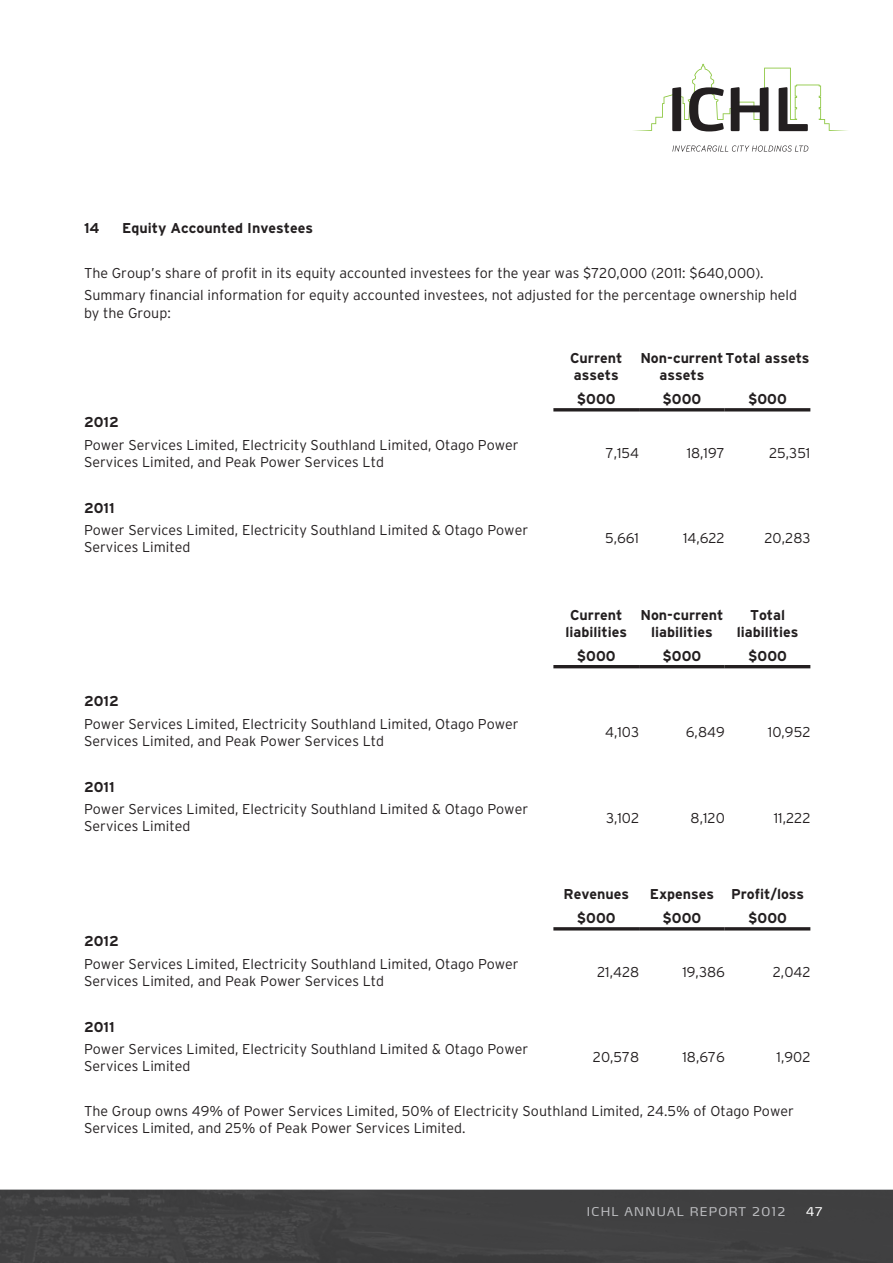
<style>
.page{position:relative;width:893px;height:1263px;background:#fff}
.page>*{position:absolute;margin:0;border:0;box-sizing:border-box;transform-origin:0 0}
.t1{font:300 14.25px/17.1px "Interstate";color:#231f20}
.t2{font:700 14.25px/17.1px "Interstate";color:#231f20;text-align:center}
.t3{font:12px "Max LF";letter-spacing:.1em;color:#bcbdc0}
.t4{font:12px "Max LF";color:#fff}
</style>
<div class="page">
<div style="left:0;top:1189px;width:893px;height:74px;background:#404041"></div>
<svg style="left:633px;top:64px;width:215px;height:67px"></svg>
<svg style="left:672px;top:145px;width:136px;height:7px"></svg>
<hr style="left:553px;top:408px;width:86px;height:3px;background:#231f20">
<hr style="left:639px;top:408px;width:86px;height:3px;background:#231f20">
<hr style="left:725px;top:408px;width:85px;height:3px;background:#231f20">
<hr style="left:553px;top:665px;width:86px;height:3px;background:#231f20">
<hr style="left:639px;top:665px;width:86px;height:3px;background:#231f20">
<hr style="left:725px;top:665px;width:85px;height:3px;background:#231f20">
<hr style="left:553px;top:927px;width:86px;height:3px;background:#231f20">
<hr style="left:639px;top:927px;width:86px;height:3px;background:#231f20">
<hr style="left:725px;top:927px;width:85px;height:3px;background:#231f20">
<p class="t2" style="left:84px;top:220px;width:17px">14</p>
<p class="t2" style="left:122px;top:220px;width:192px">Equity Accounted Investees</p>
<p class="t1" style="left:84px;top:262px;width:714px;line-height:22.4px">The Group’s share of profit in its equity accounted investees for the year was $720,000 (2011: $640,000).<br>Summary financial information for equity accounted investees, not adjusted for the percentage ownership held</p>
<p class="t1" style="left:84px;top:304px;width:88px">by the Group:</p>
<p class="t2" style="left:570px;top:350px;width:54px;text-align:left">Current assets</p>
<p class="t2" style="left:659px;top:350px;width:152px;text-align:left;text-indent:-19px">Non-currentTotal assets assets</p>
<p class="t2" style="left:577px;top:390px;width:40px">$000</p>
<p class="t2" style="left:662px;top:390px;width:40px">$000</p>
<p class="t2" style="left:748px;top:390px;width:40px">$000</p>
<p class="t2" style="left:84px;top:414px;width:36px">2012</p>
<p class="t1" style="left:84px;top:436px;width:436px">Power Services Limited, Electricity Southland Limited, Otago Power<br>Services Limited, and Peak Power Services Ltd</p>
<p class="t1" style="left:606px;top:444px;width:35px">7,154</p>
<p class="t1" style="left:687px;top:444px;width:40px">18,197</p>
<p class="t1" style="left:769px;top:444px;width:43px">25,351</p>
<p class="t2" style="left:84px;top:499px;width:32px">2011</p>
<p class="t1" style="left:84px;top:521px;width:446px">Power Services Limited, Electricity Southland Limited &amp; Otago Power<br>Services Limited</p>
<p class="t1" style="left:605px;top:530px;width:35px">5,661</p>
<p class="t1" style="left:683px;top:530px;width:43px">14,622</p>
<p class="t1" style="left:764px;top:530px;width:47px">20,283</p>
<p class="t2" style="left:565px;top:606px;width:63px">Current liabilities</p>
<p class="t2" style="left:640px;top:606px;width:85px">Non-current liabilities</p>
<p class="t2" style="left:737px;top:606px;width:63px">Total liabilities</p>
<p class="t2" style="left:577px;top:647px;width:40px">$000</p>
<p class="t2" style="left:663px;top:647px;width:40px">$000</p>
<p class="t2" style="left:748px;top:647px;width:40px">$000</p>
<p class="t2" style="left:84px;top:693px;width:36px">2012</p>
<p class="t1" style="left:84px;top:715px;width:436px">Power Services Limited, Electricity Southland Limited, Otago Power<br>Services Limited, and Peak Power Services Ltd</p>
<p class="t1" style="left:605px;top:724px;width:35px">4,103</p>
<p class="t1" style="left:686px;top:724px;width:40px">6,849</p>
<p class="t1" style="left:768px;top:724px;width:44px">10,952</p>
<p class="t2" style="left:84px;top:778px;width:32px">2011</p>
<p class="t1" style="left:84px;top:800px;width:446px">Power Services Limited, Electricity Southland Limited &amp; Otago Power<br>Services Limited</p>
<p class="t1" style="left:606px;top:809px;width:35px">3,102</p>
<p class="t1" style="left:691px;top:809px;width:36px">8,120</p>
<p class="t1" style="left:774px;top:809px;width:38px">11,222</p>
<p class="t2" style="left:563px;top:886px;width:67px">Revenues</p>
<p class="t2" style="left:650px;top:886px;width:156px">Expenses Profit/loss</p>
<p class="t2" style="left:577px;top:909px;width:40px">$000</p>
<p class="t2" style="left:663px;top:909px;width:40px">$000</p>
<p class="t2" style="left:748px;top:909px;width:40px">$000</p>
<p class="t2" style="left:84px;top:932px;width:36px">2012</p>
<p class="t1" style="left:84px;top:955px;width:436px">Power Services Limited, Electricity Southland Limited, Otago Power<br>Services Limited, and Peak Power Services Ltd</p>
<p class="t1" style="left:597px;top:963px;width:44px">21,428</p>
<p class="t1" style="left:682px;top:963px;width:44px">19,386</p>
<p class="t1" style="left:773px;top:963px;width:39px">2,042</p>
<p class="t2" style="left:84px;top:1018px;width:32px">2011</p>
<p class="t1" style="left:84px;top:1040px;width:446px">Power Services Limited, Electricity Southland Limited &amp; Otago Power<br>Services Limited</p>
<p class="t1" style="left:593px;top:1049px;width:48px">20,578</p>
<p class="t1" style="left:682px;top:1049px;width:44px">18,676</p>
<p class="t1" style="left:777px;top:1049px;width:35px">1,902</p>
<p class="t1" style="left:84px;top:1102px;width:711px">The Group owns 49% of Power Services Limited, 50% of Electricity Southland Limited, 24.5% of Otago Power<br>Services Limited, and 25% of Peak Power Services Limited.</p>
<p class="t3" style="left:587px;top:1204px;width:200px">ICHL ANNUAL REPORT 2012</p>
<p class="t4" style="left:806px;top:1204px;width:18px">47</p>
</div>
